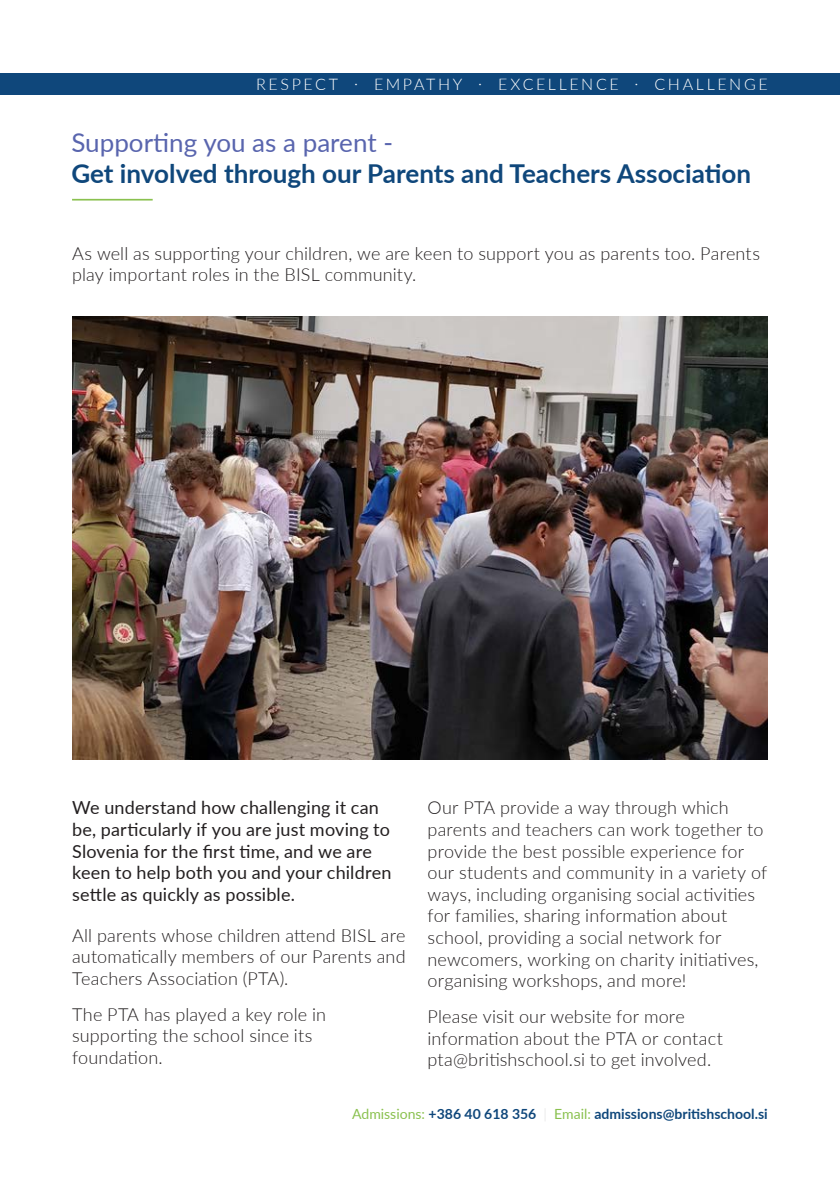
<style>
.page{position:relative;width:840px;height:1191px;background:#fff}
.page>*{position:absolute;margin:0;border:0;box-sizing:border-box;transform-origin:0 0}
.t1{font:700 26px "Lato";color:#0f477b}
.t2{font:26px "Lato";color:#5965ae}
.t3{font:300 18px/21.6px "Lato";letter-spacing:.01em;color:#231f20}
.t4{font:18px/21.6px "Lato";letter-spacing:.01em;color:#231f20}
.t5{font:300 16px "Lato";letter-spacing:.17em;color:#fff}
.t6{font:700 14px "Lato";color:#0f477b}
.s1{font-weight:400;color:#8ac14f}
.s2{font-weight:400;color:#ebebec}
</style>
<div class="page">
<div style="left:0;top:73px;width:839px;height:22px;background:#0f477b"></div>
<hr style="left:72px;top:199px;width:81px;height:1px;background:#8ac14f">
<img style="left:72px;top:317px;width:695px;height:442px">
<p class="t5" style="left:256px;top:73px;width:513px">RESPECT · EMPATHY · EXCELLENCE · CHALLENGE</p>
<p class="t2" style="left:71px;top:124px;width:323px">Supporting you as a parent -</p>
<p class="t1" style="left:71px;top:155px;width:680px">Get involved through our Parents and Teachers Association</p>
<p class="t3" style="left:72px;top:242px;width:689px">As well as supporting your children, we are keen to support you as parents too. Parents play important roles in the BISL community.</p>
<p class="t4" style="left:72px;top:796px;width:321px">We understand how challenging it can be, particularly if you are just moving to Slovenia for the first time, and we are keen to help both you and your children settle as quickly as possible.</p>
<p class="t3" style="left:72px;top:923px;width:335px;text-align:justify">All parents whose children attend BISL are automatically members of our Parents and Teachers Association (PTA).</p>
<p class="t3" style="left:72px;top:1002px;width:255px">The PTA has played a key role in supporting the school since its foundation.</p>
<p class="t3" style="left:427px;top:796px;width:341px">Our PTA provide a way through which parents and teachers can work together to provide the best possible experience for our students and community in a variety of ways, including organising social activities for families, sharing information about school, providing a social network for newcomers, working on charity initiatives, organising workshops, and more!</p>
<p class="t3" style="left:427px;top:1005px;width:297px">Please visit our website for more information about the PTA or contact pta@britishschool.si to get involved.</p>
<p class="t6" style="left:352px;top:1103px;width:417px"><span class="s1">Admissions:</span> +386 40 618 356 <span class="s2">|</span> <span class="s1">Email:</span> admissions@britishschool.si</p>
</div>
